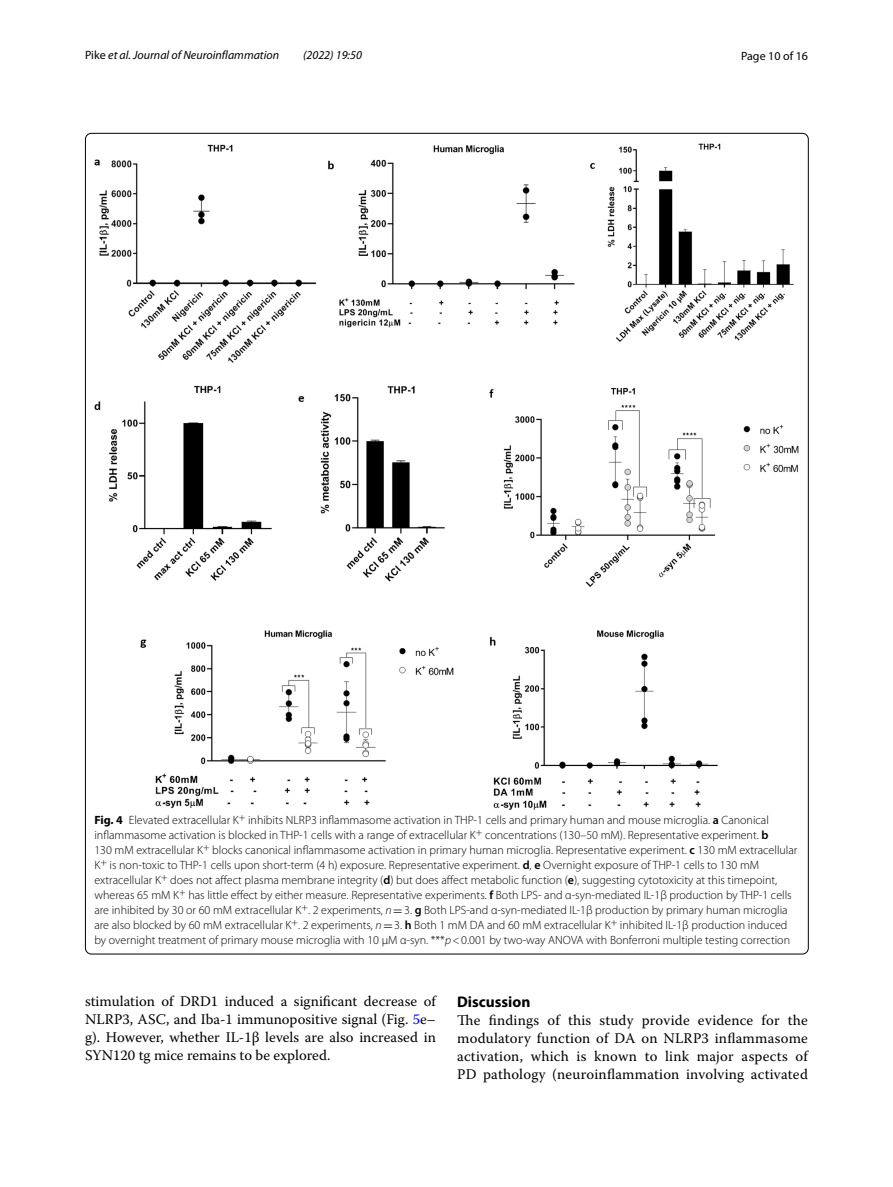
<style>
.page{position:relative;width:893px;height:1187px;background:#fff}
.page>*{position:absolute;margin:0;border:0;box-sizing:border-box;transform-origin:0 0}
.t1{font:700 15.45px "Myriad Pro";color:#000}
.t2{font:14.7px/18px "Warnock Pro";letter-spacing:.01em;color:#000;text-align:justify}
.t3{font:300 12px/15px "Myriad Pro";color:#000}
.t4{font:italic 12px "Myriad Pro";color:#000}
.t5{font:12px "Myriad Pro";color:#000}
.s1{font-style:normal}
.s2{font-weight:700}
.s3{font-weight:600}
.s4{font-style:italic}
.s5{font-family:"MTSY";font-weight:400}
.s6{color:#00f}
</style>
<div class="page">
<img style="left:94px;top:143px;width:705px;height:666px">
<p class="t4" style="left:85px;top:48px;width:196px"><span class="s1">Pike</span> et al. Journal of Neuroinflammation</p>
<p class="t4" style="left:303px;top:48px;width:60px">(2022) 19:50</p>
<p class="t5" style="left:741px;top:48px;width:68px">Page 10 of 16</p>
<p class="t3" style="left:94px;top:813px;width:704px"><span class="s2">Fig. 4</span> Elevated extracellular K<sup>+</sup> inhibits NLRP3 inflammasome activation in THP-1 cells and primary human and mouse microglia. <span class="s3">a</span> Canonical inflammasome activation is blocked in THP-1 cells with a range of extracellular K<sup>+</sup> concentrations (130–50 mM). Representative experiment. <span class="s3">b<br></span>130 mM extracellular K<sup>+</sup> blocks canonical inflammasome activation in primary human microglia. Representative experiment. <span class="s3">c</span> 130 mM extracellular K<sup>+</sup> is non-toxic to THP-1 cells upon short-term (4 h) exposure. Representative experiment. <span class="s3">d</span>, <span class="s3">e</span> Overnight exposure of THP-1 cells to 130 mM extracellular K<sup>+</sup> does not affect plasma membrane integrity (<span class="s3">d</span>) but does affect metabolic function (<span class="s3">e</span>), suggesting cytotoxicity at this timepoint, whereas 65 mM -K<sup>+</sup> has little effect by either measure. Representative experiments. <span class="s3">f</span> Both LPS- and α-syn-mediated IL-1β production by THP-1 cells are inhibited by 30 or 60 mM extracellular K<sup>+</sup>. 2 experiments, <span class="s4">n</span><span class="s5">=</span>3. <span class="s3">g</span> Both LPS-and α-syn-mediated IL-1β production by primary human microglia are also blocked by 60 mM extracellular K<sup>+</sup>. 2 experiments, <span class="s4">n</span><span class="s5">=</span>3. <span class="s3">h</span> Both 1 mM DA and 60 mM extracellular K<sup>+</sup> inhibited IL-1β production induced by overnight treatment of primary mouse microglia with 10 µM α-syn. ***<span class="s4">p</span>&lt;0.001 by two-way ANOVA with Bonferroni multiple testing correction</p>
<p class="t2" style="left:85px;top:991px;width:352px">stimulation of DRD1 induced a significant decrease of NLRP3, ASC, and Iba-1 immunopositive signal (Fig. <span class="s6">5</span>e– g). However, whether IL-1β levels are also increased in SYN120 tg mice remains to be explored.</p>
<p class="t1" style="left:457px;top:991px;width:75px">Discussion</p>
<p class="t2" style="left:457px;top:1010px;width:352px">The findings of this study provide evidence for the modulatory function of DA on NLRP3 inflammasome activation, which is known to link major aspects of PD pathology (neuroinflammation involving activated</p>
</div>
